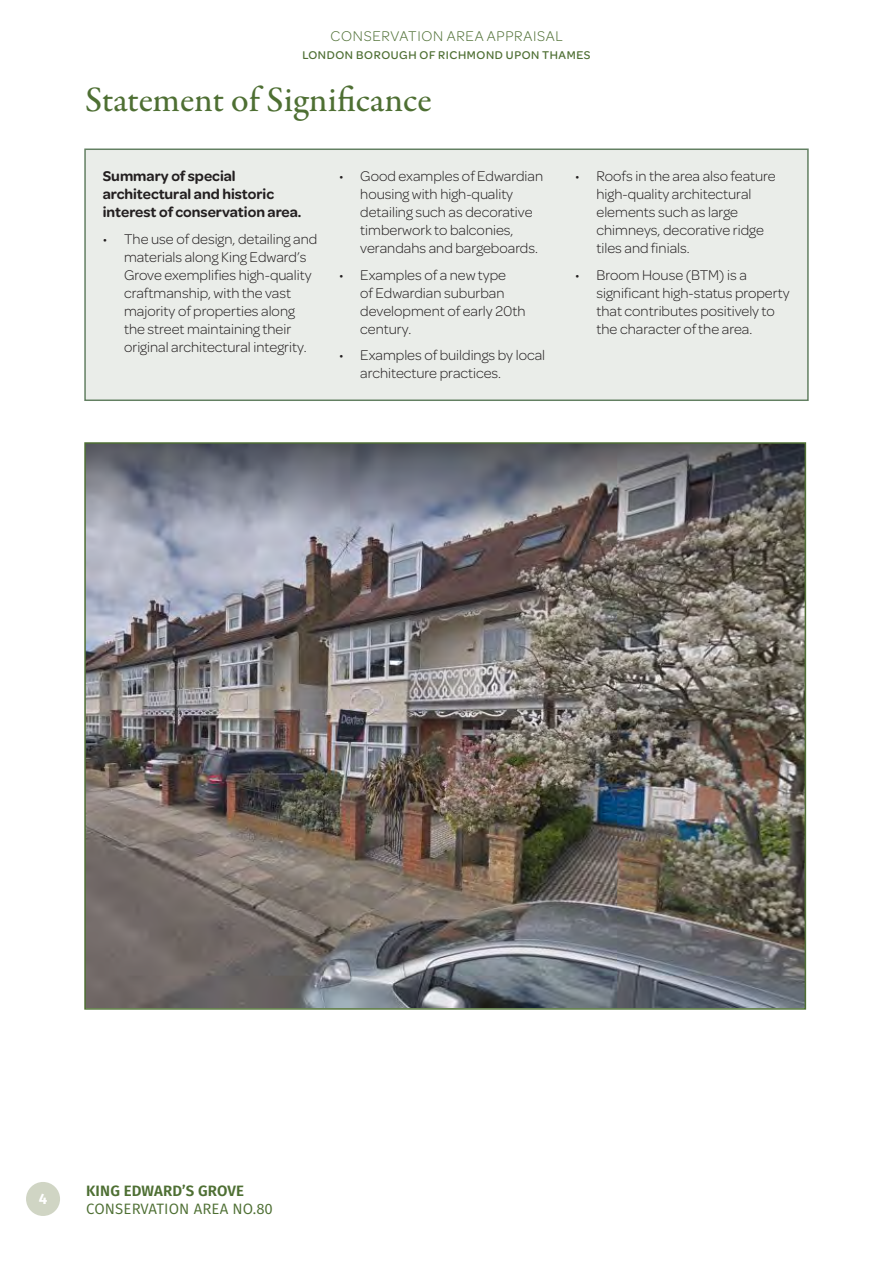
<style>
.page{position:relative;width:893px;height:1263px;background:#fff}
.page>*{position:absolute;margin:0;border:0;box-sizing:border-box;transform-origin:0 0}
.t1{font:500 36px "Garamond Premr Pro";color:#4e6f33}
.t2{font:300 15px/18px "Omnes";color:#231f20}
.t3{font:600 15px/18px "Omnes";color:#231f20}
.t4{font:300 15px "Omnes";letter-spacing:.05em;color:#4e6f33}
.t5{font:15px "Fira Sans";letter-spacing:.01em;color:#4e6f33}
.t6{font:600 15px "Fira Sans";letter-spacing:.01em;color:#4e6f33}
.t7{font:700 15px "Fira Sans";color:#fff}
.t8{font:500 12px "Omnes";letter-spacing:.05em;color:#4e6f33}
</style>
<div class="page">
<div style="left:26px;top:1182px;width:34px;height:34px;background:#d0d5c4;border-radius:50%"></div>
<div style="left:85px;top:149px;width:723px;height:251px;background:#eaede9"></div>
<div style="left:84px;top:148px;width:725px;height:253px;border:2px solid #638062"></div>
<img style="left:87px;top:445px;width:716px;height:562px">
<p class="t4" style="left:330px;top:26px;width:234px">CONSERVATION AREA APPRAISAL</p>
<p class="t8" style="left:302px;top:46px;width:290px">LONDON BOROUGH OF RICHMOND UPON THAMES</p>
<h1 class="t1" style="left:85px;top:78px;width:348px">Statement of Significance</h1>
<p class="t3" style="left:103px;top:166px;width:200px">Summary of special architectural and historic interest of conservation area.</p>
<p class="t2" style="left:124px;top:229px;width:195px;text-indent:-21px">• The use of design, detailing and materials along King Edward’s<br>Grove exemplifies high-quality craftmanship, with the vast majority of properties along the street maintaining their original architectural integrity.</p>
<p class="t2" style="left:360px;top:166px;width:184px;text-indent:-21px">• Good examples of Edwardian housing with high-quality detailing such as decorative timberwork to balconies, verandahs and bargeboards.</p>
<p class="t2" style="left:360px;top:265px;width:167px;text-indent:-21px">• Examples of a new type<br>of Edwardian suburban development of early 20th century.</p>
<p class="t2" style="left:360px;top:345px;width:186px;text-indent:-21px">• Examples of buildings by local architecture practices.</p>
<p class="t2" style="left:596px;top:166px;width:181px;text-indent:-21px">• Roofs in the area also feature high-quality architectural elements such as large chimneys, decorative ridge tiles and finials.</p>
<p class="t2" style="left:596px;top:265px;width:195px;text-indent:-21px">• Broom House (BTM) is a significant high-status property that contributes positively to the character of the area.</p>
<p class="t7" style="left:39px;top:1188px;width:10px">4</p>
<p class="t6" style="left:86px;top:1180px;width:159px">KING EDWARD’S GROVE</p>
<p class="t5" style="left:86px;top:1198px;width:188px">CONSERVATION AREA NO.80</p>
</div>
